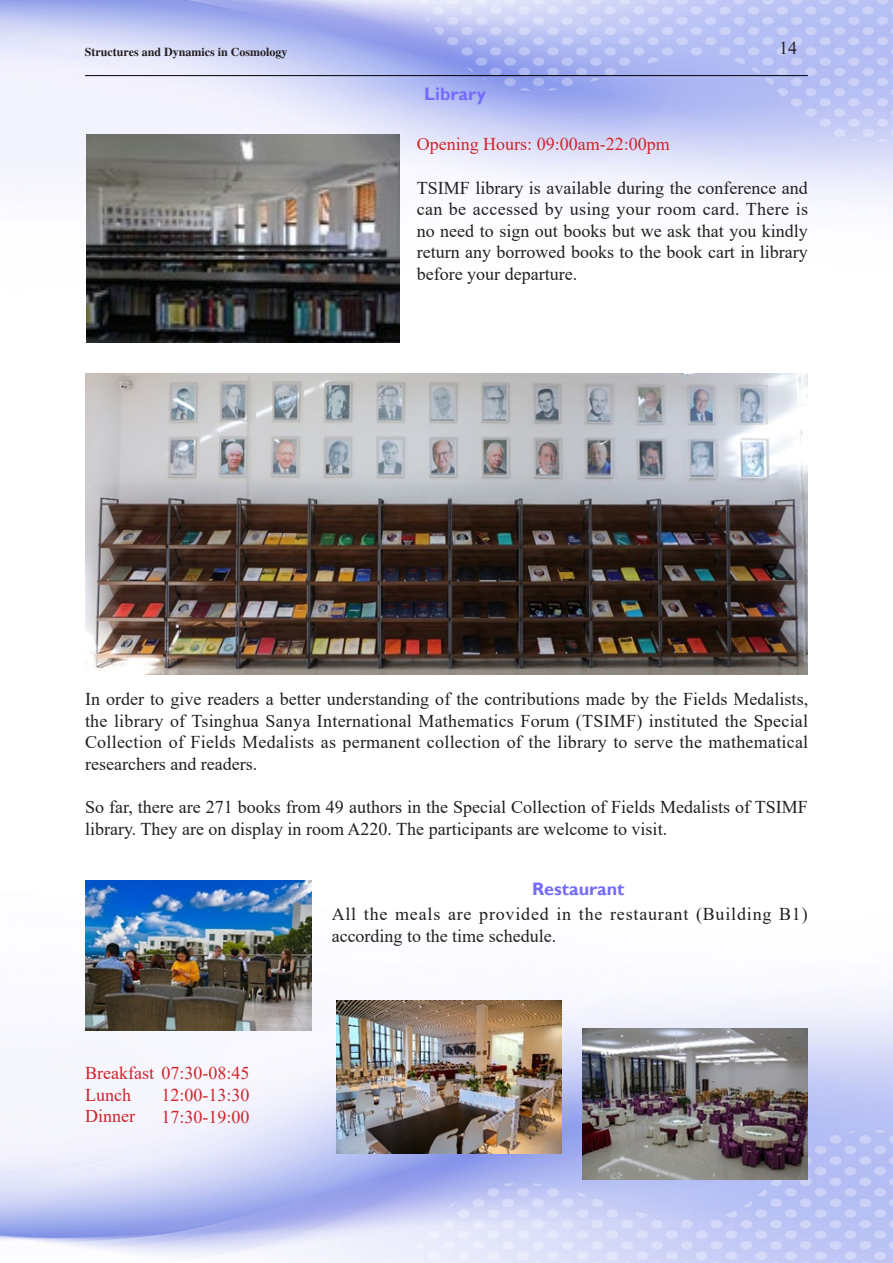
<style>
.page{position:relative;width:893px;height:1263px;background:#fff}
.page>*{position:absolute;margin:0;border:0;box-sizing:border-box;transform-origin:0 0}
.论坛介绍内容{font:18px/21.6px "Times New Roman";color:#231f20;text-align:justify}
.论坛介绍内容-2{font:18px "Times New Roman";color:#d1232a}
.论坛介绍内容-3{font:18px/21.6px "Times New Roman";letter-spacing:.045em;color:#231f20}
.论坛介绍小标题{font:700 18px "Gill Sans";color:#766cfc}
.t1{font:12px "CT Hu Po SF";color:#231f20}
</style>
<div class="page">
<img style="left:0;top:0;width:893px;height:1263px">
<hr style="left:85px;top:75px;width:723px;height:1px;background:#000">
<img style="left:87px;top:134px;width:313px;height:209px">
<img style="left:85px;top:374px;width:723px;height:300px">
<img style="left:85px;top:880px;width:226px;height:150px">
<img style="left:336px;top:1001px;width:225px;height:152px">
<img style="left:582px;top:1028px;width:226px;height:151px">
<p class="t1" style="left:85px;top:46px;width:204px">Structures and Dynamics in Cosmology</p>
<p class="论坛介绍内容" style="left:779px;top:37px;width:19px">14</p>
<p class="论坛介绍小标题" style="left:424px;top:83px;width:63px">Library</p>
<p class="论坛介绍内容-2" style="left:417px;top:132px;width:254px">Opening Hours: 09:00am-22:00pm</p>
<p class="论坛介绍内容" style="left:417px;top:176px;width:393px">TSIMF library is available during the conference and can be accessed by using your room card. There is no need to sign out books but we ask that you kindly return any borrowed books to the book cart in library before your departure.</p>
<p class="论坛介绍内容" style="left:85px;top:687px;width:725px">In order to give readers a better understanding of the contributions made by the Fields Medalists, the library of Tsinghua Sanya International Mathematics Forum (TSIMF) instituted the Special Collection of Fields Medalists as permanent collection of the library to serve the mathematical researchers and readers.</p>
<p class="论坛介绍内容" style="left:85px;top:795px;width:724px">So far, there are 271 books from 49 authors in the Special Collection of Fields Medalists of TSIMF library. They are on display in room A220. The participants are welcome to visit.</p>
<p class="论坛介绍内容-2" style="left:85px;top:1061px;width:166px">Breakfast 07:30-08:45</p>
<p class="论坛介绍内容-2" style="left:85px;top:1082px;width:47px">Lunch</p>
<p class="论坛介绍内容-2" style="left:85px;top:1103px;width:51px">Dinner</p>
<p class="论坛介绍内容-2" style="left:162px;top:1082px;width:90px">12:00-13:30</p>
<p class="论坛介绍内容-2" style="left:162px;top:1104px;width:90px">17:30-19:00</p>
<p class="论坛介绍小标题" style="left:532px;top:878px;width:94px">Restaurant</p>
<p class="论坛介绍内容-3" style="left:332px;top:903px;width:478px">All the meals are provided in the restaurant (Building B1) according to the time schedule.</p>
</div>
